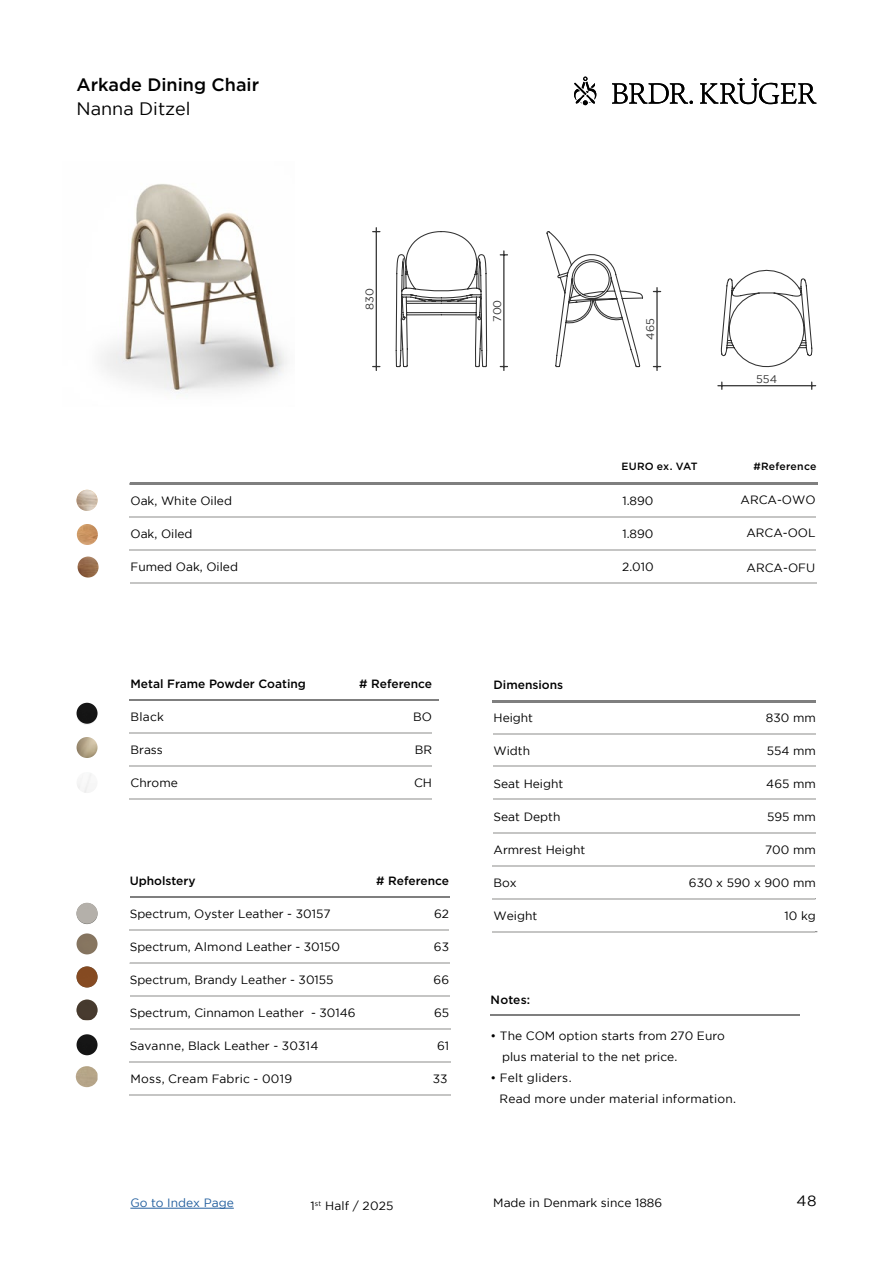
<style>
.page{position:relative;width:893px;height:1263px;background:#fff}
.page>*{position:absolute;margin:0;border:0;box-sizing:border-box;transform-origin:0 0}
.t1{font:500 18px "Gotham";color:#000}
.t2{font:18px "Gotham";color:#000}
.t3{font:15px "Gotham";color:#000}
.t4{font:12px/21px "Gotham";color:#000}
.t5{font:500 12px "Gotham";color:#000}
.t6{font:12px "Gotham";letter-spacing:.02em;color:#000}
.t7{font:12px "Gotham";color:#215e9e}
.t8{font:11.1px "Gotham";color:#333}
.t9{font:500 10.5px "Gotham";letter-spacing:.015em;color:#000}
.s1{color:#fff}
</style>
<div class="page">
<svg style="left:574px;top:77px;width:22px;height:28px"></svg>
<svg style="left:612px;top:83px;width:81px;height:21px"></svg>
<svg style="left:700px;top:78px;width:116px;height:26px"></svg>
<hr style="left:130px;top:1208px;width:104px;height:1px;background:#215e9e">
<hr style="left:129px;top:483px;width:688px;height:2px;background:#7f7f7f">
<img style="left:78px;top:557px;width:21px;height:21px;border-radius:10px">
<img style="left:77px;top:524px;width:21px;height:21px;border-radius:10px">
<img style="left:77px;top:737px;width:21px;height:21px;border-radius:10px">
<img style="left:77px;top:703px;width:21px;height:21px;border-radius:10px">
<img style="left:77px;top:490px;width:21px;height:21px;border-radius:10px">
<img style="left:101px;top:184px;width:186px;height:210px">
<hr style="left:129px;top:549px;width:686px;height:1px;background:#c5c5c4">
<hr style="left:129px;top:516px;width:686px;height:1px;background:#c5c5c4">
<hr style="left:130px;top:582px;width:686px;height:1px;background:#c5c5c4">
<hr style="left:679px;top:898px;width:137px;height:1px;background:#808080">
<hr style="left:679px;top:931px;width:138px;height:1px;background:#808080">
<hr style="left:492px;top:898px;width:323px;height:1px;background:#c5c5c4">
<hr style="left:492px;top:931px;width:322px;height:2px;background:#c5c5c4">
<hr style="left:490px;top:1014px;width:310px;height:1px;background:#7f7f7f">
<svg style="left:395px;top:231px;width:418px;height:139px"></svg>
<hr style="left:376px;top:228px;width:1px;height:142px;background:#333">
<hr style="left:718px;top:385px;width:98px;height:1px;background:#333">
<hr style="left:656px;top:288px;width:2px;height:82px;background:#333">
<hr style="left:503px;top:251px;width:1px;height:119px;background:#333">
<img style="left:77px;top:933px;width:21px;height:21px;border-radius:10px">
<img style="left:77px;top:1034px;width:21px;height:21px;border-radius:10px">
<img style="left:77px;top:1000px;width:21px;height:20px">
<img style="left:77px;top:966px;width:21px;height:21px;border-radius:10px">
<img style="left:77px;top:903px;width:21px;height:21px;border-radius:10px">
<img style="left:76px;top:1066px;width:22px;height:21px">
<hr style="left:130px;top:929px;width:319px;height:2px;background:#c5c5c4">
<hr style="left:130px;top:962px;width:319px;height:2px;background:#c5c5c4">
<hr style="left:130px;top:995px;width:319px;height:2px;background:#c5c5c4">
<hr style="left:130px;top:1028px;width:321px;height:2px;background:#c5c5c4">
<hr style="left:129px;top:1061px;width:321px;height:2px;background:#c5c5c4">
<hr style="left:130px;top:1094px;width:321px;height:1px;background:#c5c5c4">
<hr style="left:130px;top:896px;width:320px;height:2px;background:#7f7f7f">
<hr style="left:129px;top:699px;width:310px;height:2px;background:#7f7f7f">
<hr style="left:129px;top:732px;width:302px;height:1px;background:#c5c5c4">
<hr style="left:129px;top:765px;width:302px;height:1px;background:#c5c5c4">
<hr style="left:129px;top:798px;width:302px;height:1px;background:#c5c5c4">
<hr style="left:493px;top:733px;width:323px;height:1px;background:#c5c5c4">
<hr style="left:493px;top:766px;width:323px;height:1px;background:#c5c5c4">
<hr style="left:493px;top:799px;width:323px;height:1px;background:#c5c5c4">
<hr style="left:493px;top:832px;width:323px;height:1px;background:#c5c5c4">
<hr style="left:493px;top:865px;width:322px;height:1px;background:#c5c5c4">
<hr style="left:492px;top:700px;width:324px;height:2px;background:#7f7f7f">
<h1 class="t1" style="left:77px;top:73px;width:184px">Arkade Dining Chair</h1>
<h1 class="t2" style="left:77px;top:99px;width:116px">Nanna Ditzel</h1>
<p class="t4" style="left:130px;top:490px;width:103px">Oak, White Oiled</p>
<p class="t4" style="left:130px;top:523px;width:64px">Oak, Oiled</p>
<p class="t4" style="left:130px;top:556px;width:109px">Fumed Oak, Oiled</p>
<p class="t8" style="left:363px;top:310px;width:23px;rotate:-90deg">830</p>
<p class="t5" style="left:130px;top:676px;width:177px">Metal Frame Powder Coating</p>
<p class="t5" style="left:359px;top:676px;width:74px"># Reference</p>
<p class="t4" style="left:130px;top:706px;width:35px">Black</p>
<p class="t4" style="left:413px;top:706px;width:20px">BO</p>
<p class="t4" style="left:130px;top:739px;width:34px">Brass</p>
<p class="t4" style="left:415px;top:739px;width:19px">BR</p>
<p class="t4" style="left:130px;top:772px;width:49px">Chrome</p>
<p class="t4" style="left:414px;top:772px;width:19px">CH</p>
<p class="t5" style="left:130px;top:873px;width:67px">Upholstery</p>
<p class="t5" style="left:376px;top:873px;width:74px"># Reference</p>
<p class="t4" style="left:130px;top:903px;width:202px">Spectrum, Oyster Leather - 30157</p>
<p class="t4" style="left:434px;top:903px;width:16px">62</p>
<p class="t4" style="left:130px;top:936px;width:212px">Spectrum, Almond Leather - 30150</p>
<p class="t4" style="left:434px;top:936px;width:17px">63</p>
<p class="t4" style="left:130px;top:969px;width:205px">Spectrum, Brandy Leather - 30155</p>
<p class="t4" style="left:434px;top:969px;width:17px">66</p>
<p class="t4" style="left:130px;top:1002px;width:227px">Spectrum, Cinnamon Leather - 30146</p>
<p class="t4" style="left:434px;top:1002px;width:17px">65</p>
<p class="t4" style="left:130px;top:1035px;width:190px">Savanne, Black Leather - 30314</p>
<p class="t4" style="left:437px;top:1035px;width:14px">61</p>
<p class="t6" style="left:130px;top:1072px;width:163px">Moss, Cream Fabric - 0019</p>
<p class="t4" style="left:433px;top:1067px;width:16px">33</p>
<p class="t8" style="left:491px;top:322px;width:24px;rotate:-90deg">700</p>
<p class="t8" style="left:644px;top:340px;width:23px;rotate:-90deg">465</p>
<p class="t8" style="left:756px;top:373px;width:22px">554</p>
<p class="t9" style="left:621px;top:460px;width:78px">EURO ex. VAT</p>
<p class="t9" style="left:753px;top:460px;width:65px">#Reference</p>
<p class="t4" style="left:622px;top:490px;width:33px">1.890</p>
<p class="t4" style="left:622px;top:523px;width:33px">1.890</p>
<p class="t4" style="left:622px;top:556px;width:33px">2.010</p>
<p class="t4" style="left:740px;top:489px;width:77px">ARCA-OWO</p>
<p class="t4" style="left:746px;top:522px;width:71px">ARCA-OOL</p>
<p class="t4" style="left:747px;top:557px;width:70px">ARCA-OFU</p>
<p class="t5" style="left:494px;top:677px;width:71px">Dimensions</p>
<p class="t4" style="left:494px;top:707px;width:41px">Height</p>
<p class="t4" style="left:766px;top:707px;width:51px">830 mm</p>
<p class="t4" style="left:494px;top:740px;width:38px">Width</p>
<p class="t4" style="left:767px;top:740px;width:51px">554 mm</p>
<p class="t4" style="left:494px;top:773px;width:71px">Seat Height</p>
<p class="t4" style="left:766px;top:773px;width:51px">465 mm</p>
<p class="t4" style="left:494px;top:806px;width:68px">Seat Depth</p>
<p class="t4" style="left:767px;top:806px;width:50px">595 mm</p>
<p class="t4" style="left:494px;top:839px;width:93px">Armrest Height</p>
<p class="t4" style="left:765px;top:839px;width:52px">700 mm</p>
<p class="t4" style="left:494px;top:872px;width:25px">Box</p>
<p class="t4" style="left:689px;top:872px;width:128px">630 x 590 x 900 mm</p>
<p class="t4" style="left:494px;top:905px;width:45px">Weight</p>
<p class="t4" style="left:785px;top:905px;width:33px">10 kg</p>
<p class="t5" style="left:491px;top:992px;width:41px">Notes:</p>
<p class="t4" style="left:491px;top:1025px;width:236px">• The COM option starts from 270 Euro <span class="s1">p</span> plus material to the net price.</p>
<p class="t4" style="left:500px;top:1067px;width:238px;text-indent:-9px">• Felt gliders.<br>Read more under material information.</p>
<p class="t7" style="left:130px;top:1196px;width:105px">Go to Index Page</p>
<p class="t4" style="left:310px;top:1195px;width:85px">1<sup>st</sup> Half / 2025</p>
<p class="t4" style="left:493px;top:1192px;width:170px">Made in Denmark since 1886</p>
<p class="t3" style="left:796px;top:1192px;width:21px">48</p>
</div>
